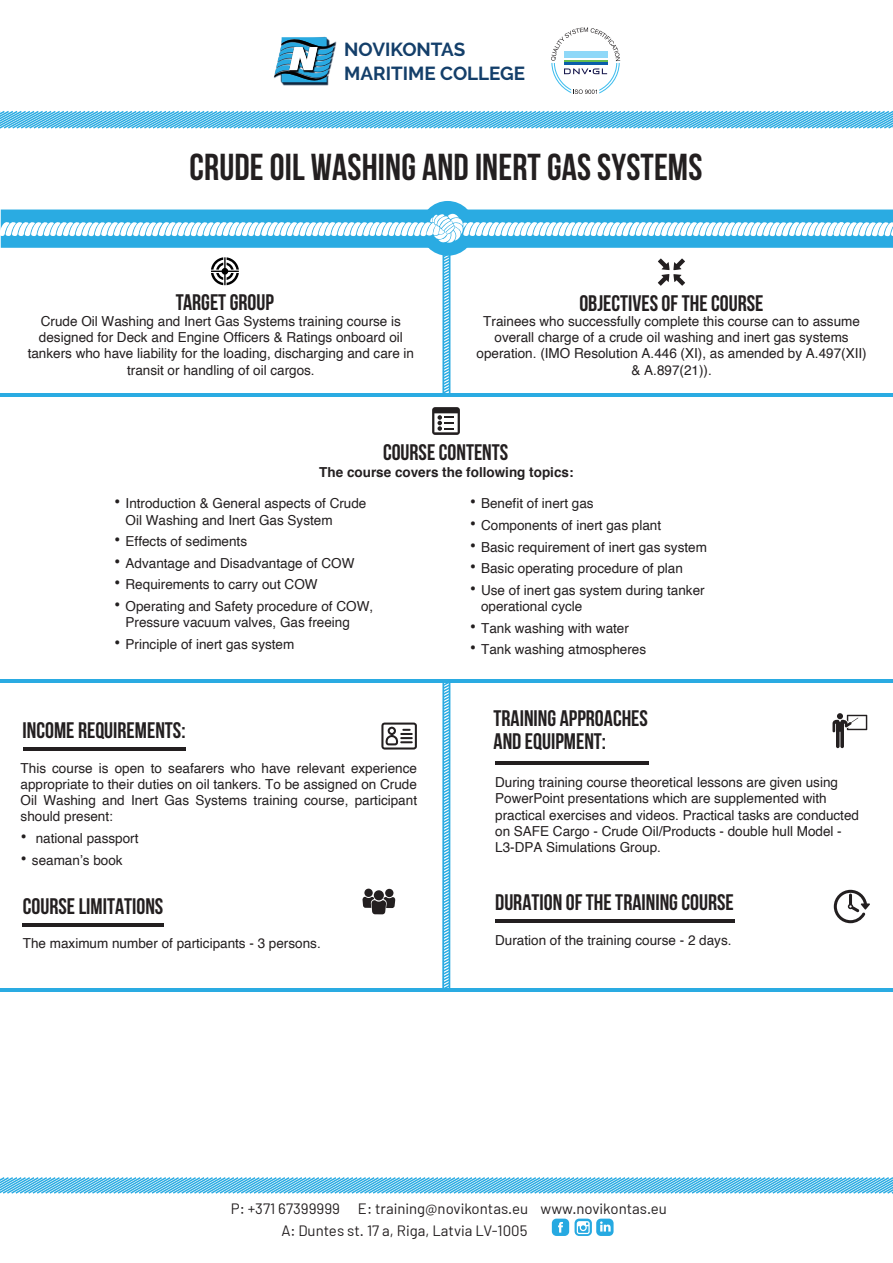
<style>
.page{position:relative;width:893px;height:1263px;background:#fff}
.page>*{position:absolute;margin:0;border:0;box-sizing:border-box;transform-origin:0 0}
.t1{font:700 37.5px "Bebas Neue";letter-spacing:.005em;color:#231f20}
.t2{font:700 22.5px/22.5px "Bebas Neue";color:#231f20}
.t3{font:700 18.9px/24.3px "Raleway";color:#143f6a}
.t4{font:15px/22.5px "Barlow";color:#231f20}
.t5{font:13.8px/16.2px "Helvetica";color:#231f20}
.t6{font:700 13.8px "Helvetica";color:#231f20}
.s1{font-size:18.3px}
</style>
<div class="page">
<hr style="left:22px;top:923px;width:141px;height:4px;background:#231f20">
<svg style="left:362px;top:897px;width:33px;height:17px"></svg>
<div style="left:374px;top:890px;width:10px;height:10px;background:#231f20;border-radius:50%"></div>
<svg style="left:364px;top:888px;width:9px;height:9px"></svg>
<div style="left:385px;top:889px;width:8px;height:8px;background:#231f20;border-radius:50%"></div>
<svg style="left:834px;top:890px;width:36px;height:33px"></svg>
<svg style="left:832px;top:713px;width:35px;height:35px"></svg>
<hr style="left:442px;top:682px;width:2px;height:309px;background:#2aabe2">
<svg style="left:444px;top:683px;width:6px;height:305px;background:#70c6eb"></svg>
<svg style="left:381px;top:722px;width:36px;height:27px"></svg>
<hr style="left:24px;top:747px;width:162px;height:3px;background:#231f20">
<hr style="left:496px;top:762px;width:153px;height:3px;background:#231f20">
<hr style="left:496px;top:920px;width:239px;height:3px;background:#231f20">
<svg style="left:211px;top:257px;width:28px;height:28px"></svg>
<svg style="left:658px;top:258px;width:27px;height:28px"></svg>
<svg style="left:432px;top:407px;width:28px;height:28px"></svg>
<hr style="left:0;top:679px;width:893px;height:4px;background:#2aabe2">
<hr style="left:0;top:988px;width:893px;height:3px;background:#2aabe2">
<hr style="left:0;top:393px;width:893px;height:4px;background:#2aabe2">
<svg style="left:0;top:1177px;width:893px;height:17px;background:#77c9ec"></svg>
<hr style="left:442px;top:254px;width:2px;height:141px;background:#2aabe2">
<svg style="left:444px;top:256px;width:6px;height:137px"></svg>
<div style="left:420px;top:201px;width:55px;height:55px;background:#2aabe2;border-radius:50%"></div>
<div style="left:1px;top:210px;width:892px;height:38px;background:#2aabe2"></div>
<svg style="left:0;top:214px;width:893px;height:30px"></svg>
<svg style="left:0;top:111px;width:893px;height:18px;background:#71c6eb"></svg>
<svg style="left:575px;top:1218px;width:17px;height:18px"></svg>
<svg style="left:577px;top:1221px;width:13px;height:13px"></svg>
<div style="left:552px;top:1218px;width:17px;height:18px;background:#26a9e1;border-radius:5px"></div>
<svg style="left:558px;top:1222px;width:5px;height:10px"></svg>
<div style="left:596px;top:1218px;width:18px;height:18px;background:#26a9e1;border-radius:5px"></div>
<svg style="left:600px;top:1221px;width:11px;height:10px"></svg>
<svg style="left:551px;top:28px;width:69px;height:66px"></svg>
<img style="left:273px;top:41px;width:64px;height:37px">
<svg style="left:274px;top:36px;width:60px;height:50px"></svg>
<h3 class="t3" style="left:344px;top:37px;width:183px">NOVIKONTAS<br>MARITIME COLLEGE</h3>
<h1 class="t1" style="left:190px;top:147px;width:514px">CRUDE OIL WASHING AND INERT GAS SYSTEMS</h1>
<h2 class="t2" style="left:176px;top:291px;width:100px">TARGET GROUP</h2>
<h2 class="t2" style="left:579px;top:291px;width:186px">OBJECTIVES OF THE COURSE</h2>
<p class="t5" style="left:28px;top:314px;width:388px;text-align:center">Crude Oil Washing and Inert Gas Systems training course is designed for Deck and Engine Officers &amp; Ratings onboard oil tankers who have liability for the loading, discharging and care in transit or handling of oil cargos.</p>
<p class="t5" style="left:476px;top:314px;width:392px;text-align:center">Trainees who successfully complete this course can to assume overall charge of a crude oil washing and inert gas systems operation. (IMO Resolution A.446 (XI), as amended by A.497(XII) &amp; A.897(21)).</p>
<h2 class="t2" style="left:383px;top:440px;width:127px">COURSE CONTENTS</h2>
<p class="t6" style="left:319px;top:461px;width:256px">The course covers the following topics:</p>
<p class="t5" style="left:126px;top:496px;width:242px;text-indent:-11px"><span class="s1">•</span> Introduction &amp; General aspects of Crude<br>Oil Washing and Inert Gas System</p>
<p class="t5" style="left:114px;top:534px;width:134px"><span class="s1">•</span> Effects of sediments</p>
<p class="t5" style="left:114px;top:555px;width:242px"><span class="s1">•</span> Advantage and Disadvantage of COW</p>
<p class="t5" style="left:114px;top:577px;width:205px"><span class="s1">•</span> Requirements to carry out COW</p>
<p class="t5" style="left:126px;top:598px;width:249px;text-indent:-11px"><span class="s1">•</span> Operating and Safety procedure of COW,<br>Pressure vacuum valves, Gas freeing</p>
<p class="t5" style="left:114px;top:636px;width:182px"><span class="s1">•</span> Principle of inert gas system</p>
<p class="t5" style="left:470px;top:496px;width:125px"><span class="s1">•</span> Benefit of inert gas</p>
<p class="t5" style="left:470px;top:517px;width:193px"><span class="s1">•</span> Components of inert gas plant</p>
<p class="t5" style="left:470px;top:539px;width:239px"><span class="s1">•</span> Basic requirement of inert gas system</p>
<p class="t5" style="left:470px;top:561px;width:215px"><span class="s1">•</span> Basic operating procedure of plan</p>
<p class="t5" style="left:481px;top:582px;width:225px;text-indent:-11px"><span class="s1">•</span> Use of inert gas system during tanker operational cycle</p>
<p class="t5" style="left:470px;top:620px;width:161px"><span class="s1">•</span> Tank washing with water</p>
<p class="t5" style="left:470px;top:642px;width:178px"><span class="s1">•</span> Tank washing atmospheres</p>
<h2 class="t2" style="left:23px;top:718px;width:164px">INCOME REQUIREMENTS:</h2>
<h2 class="t2" style="left:493px;top:707px;width:156px">TRAINING APPROACHES<br>AND EQUIPMENT:</h2>
<p class="t5" style="left:21px;top:760px;width:398px;text-align:justify">This course is open to seafarers who have relevant experience appropriate to their duties on oil tankers. To be assigned on Crude Oil Washing and Inert Gas Systems training course, participant should present:</p>
<p class="t5" style="left:21px;top:830px;width:119px"><span class="s1">•</span> national passport</p>
<p class="t5" style="left:21px;top:852px;width:104px"><span class="s1">•</span> seaman’s book</p>
<h2 class="t2" style="left:23px;top:895px;width:142px">COURSE LIMITATIONS</h2>
<p class="t5" style="left:23px;top:935px;width:299px">The maximum number of participants - 3 persons.</p>
<p class="t5" style="left:495px;top:775px;width:365px">During training course theoretical lessons are given using PowerPoint presentations which are supplemented with practical exercises and videos. Practical tasks are conducted on SAFE Cargo - Crude Oil/Products - double hull Model - L3-DPA Simulations Group.</p>
<h2 class="t2" style="left:495px;top:891px;width:240px">DURATION OF THE TRAINING COURSE</h2>
<p class="t5" style="left:495px;top:933px;width:238px">Duration of the training course - 2 days.</p>
<p class="t4" style="left:281px;top:1196px;width:387px;text-indent:-51px">P: +371 67399999 E: training@novikontas.eu www.novikontas.eu<br>A: Duntes st. 17 a, Riga, Latvia LV-1005</p>
</div>
